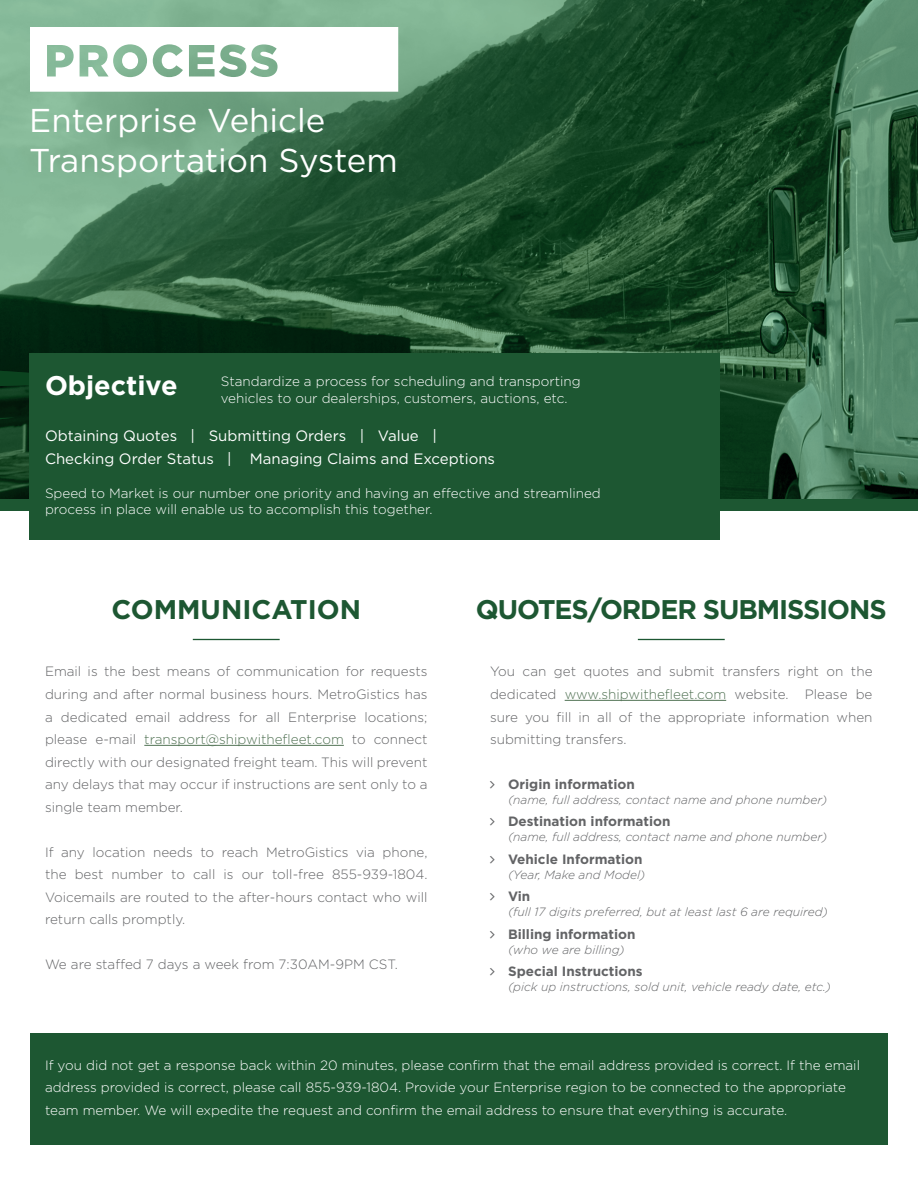
<style>
.page{position:relative;width:918px;height:1188px;background:#fff}
.page>*{position:absolute;margin:0;border:0;box-sizing:border-box;transform-origin:0 0}
.t1{font:33px/40.5px "Gotham";color:#fff}
.t2{font:700 27px "Gotham";letter-spacing:-.04em;color:#1d5732}
.t3{font:700 27px "Gotham";color:#1d5732}
.t4{font:700 27px "Gotham";color:#fff}
.t5{font:15px/22.5px "Gotham";color:#fff}
.t6{font:300 13.5px/22.5px "Gotham";color:#636466;text-align:justify}
.t7{font:300 13.5px/16.2px "Gotham";color:#fff}
.t8{font:700 13.5px "Gotham";color:#636466}
.t9{font:italic 300 12px "Gotham";color:#636466}
.s1{color:#517254}
</style>
<div class="page">
<svg style="left:0;top:0;width:918px;height:500px;background:#356545"></svg>
<div style="left:0;top:308px;width:156px;height:46px;background:#012410"></div>
<svg style="left:0;top:354px;width:156px;height:391px"></svg>
<svg style="left:0;top:418px;width:15px;height:327px"></svg>
<div style="left:0;top:500px;width:918px;height:11px;background:#1d5732"></div>
<hr style="left:144px;top:745px;width:200px;height:1px;background:#517254">
<hr style="left:565px;top:700px;width:161px;height:1px;background:#517254">
<div style="left:29px;top:353px;width:691px;height:187px;background:#1d5732"></div>
<div style="left:30px;top:1033px;width:858px;height:112px;background:#1d5732"></div>
<svg style="left:30px;top:27px;width:368px;height:65px"></svg>
<hr style="left:193px;top:639px;width:87px;height:1px;background:#1d5732">
<hr style="left:638px;top:639px;width:87px;height:1px;background:#1d5732">
<h1 class="t1" style="left:29px;top:99px;width:370px">Enterprise Vehicle<br>Transportation System</h1>
<h2 class="t4" style="left:45px;top:368px;width:134px">Objective</h2>
<p class="t5" style="left:45px;top:424px;width:452px">Obtaining Quotes | Submitting Orders | Value |<br>Checking Order Status | Managing Claims and Exceptions</p>
<p class="t7" style="left:45px;top:485px;width:557px">Speed to Market is our number one priority and having an effective and streamlined process in place will enable us to accomplish this together.</p>
<p class="t7" style="left:221px;top:373px;width:361px">Standardize a process for scheduling and transporting vehicles to our dealerships, customers, auctions, etc.</p>
<h2 class="t3" style="left:111px;top:592px;width:251px">COMMUNICATION</h2>
<p class="t6" style="left:45px;top:660px;width:384px">Email is the best means of communication for requests during and after normal business hours. MetroGistics has a dedicated email address for all Enterprise locations; please e-mail <span class="s1">transport@shipwithefleet.com</span> to connect directly with our designated freight team. This will prevent any delays that may occur if instructions are sent only to a single team member.</p>
<p class="t6" style="left:45px;top:840px;width:384px">If any location needs to reach MetroGistics via phone, the best number to call is our toll-free 855-939-1804.<br>Voicemails are routed to the after-hours contact who will return calls promptly.</p>
<p class="t6" style="left:45px;top:953px;width:354px">We are staffed 7 days a week from 7:30AM-9PM CST.</p>
<h2 class="t2" style="left:476px;top:592px;width:412px">QUOTES/ORDER SUBMISSIONS</h2>
<p class="t6" style="left:490px;top:660px;width:384px">You can get quotes and submit transfers right on the dedicated <span class="s1">www.shipwithefleet.com</span> website. Please be sure you fill in all of the appropriate information when submitting transfers.</p>
<p class="t8" style="left:508px;top:775px;width:128px">Origin information</p>
<p class="t9" style="left:508px;top:792px;width:321px">(name, full address, contact name and phone number)</p>
<p class="t8" style="left:508px;top:813px;width:164px">Destination information</p>
<p class="t9" style="left:508px;top:830px;width:321px">(name, full address, contact name and phone number)</p>
<p class="t8" style="left:508px;top:850px;width:136px">Vehicle Information</p>
<p class="t9" style="left:508px;top:867px;width:139px">(Year, Make and Model)</p>
<p class="t8" style="left:508px;top:888px;width:24px">Vin</p>
<p class="t9" style="left:508px;top:905px;width:321px">(full 17 digits preferred, but at least last 6 are required)</p>
<p class="t8" style="left:508px;top:925px;width:129px">Billing information</p>
<p class="t9" style="left:508px;top:942px;width:118px">(who we are billing)</p>
<p class="t8" style="left:508px;top:963px;width:136px">Special Instructions</p>
<p class="t9" style="left:508px;top:980px;width:324px">(pick up instructions, sold unit, vehicle ready date, etc.)</p>
<p class="t7" style="left:45px;top:1053px;width:817px;line-height:22.5px">If you did not get a response back within 20 minutes, please confirm that the email address provided is correct. If the email address provided is correct, please call 855-939-1804. Provide your Enterprise region to be connected to the appropriate team member. We will expedite the request and confirm the email address to ensure that everything is accurate.</p>
</div>
